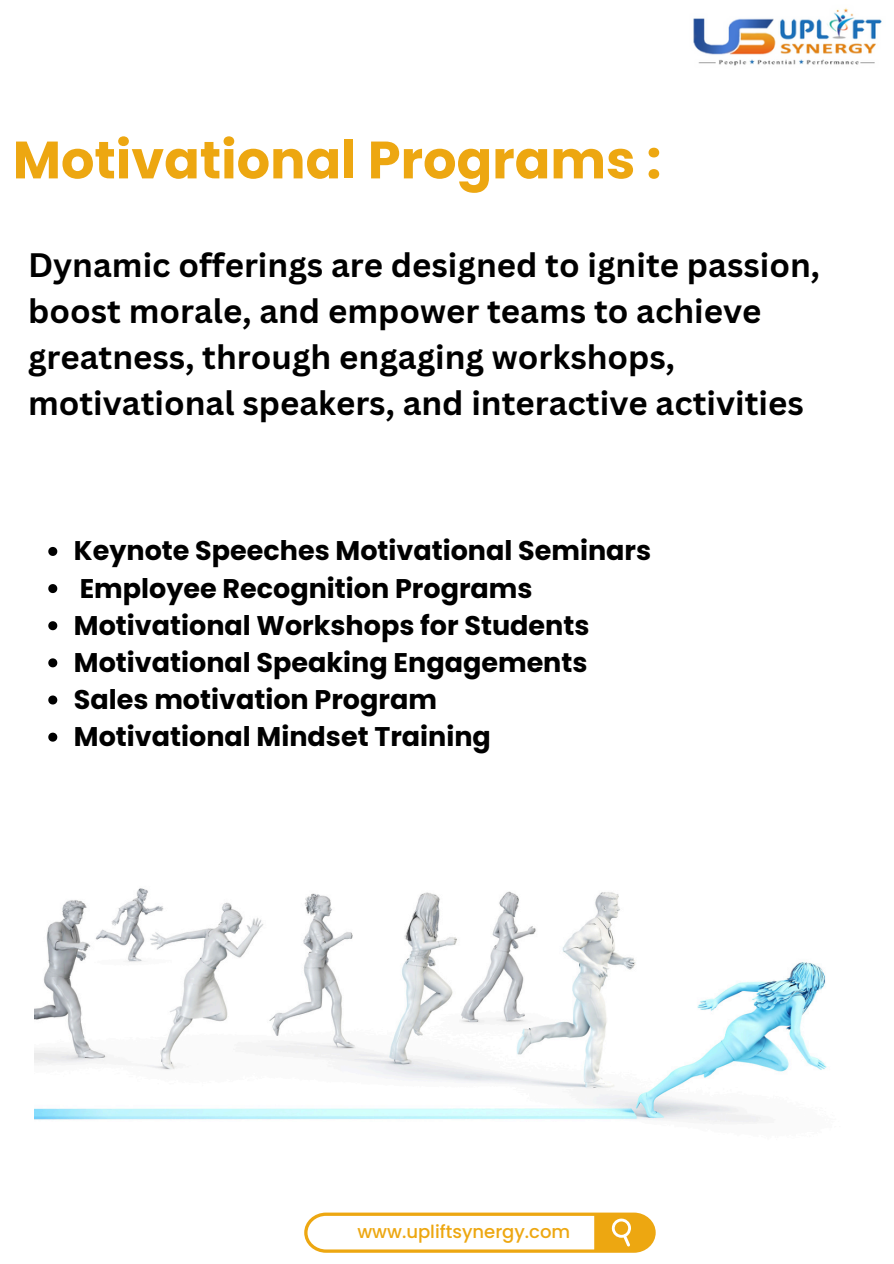
<style>
.page{position:relative;width:894px;height:1264px;background:#fff}
.page>*{position:absolute;margin:0;border:0;box-sizing:border-box;transform-origin:0 0}
.t1{font:700 52.5px "Poppins";color:#eda711}
.t2{font:700 33px/46.2px "Canva Sans";color:#000}
.t3{font:700 27px "Poppins";color:#000}
.t4{font:500 18px "Poppins";color:#eda711}
</style>
<div class="page">
<img style="left:693px;top:8px;width:189px;height:58px">
<svg style="left:304px;top:1212px;width:351px;height:40px"></svg>
<img style="left:35px;top:888px;width:792px;height:235px">
<svg style="left:48px;top:547px;width:9px;height:9px"></svg>
<svg style="left:48px;top:584px;width:9px;height:9px"></svg>
<svg style="left:48px;top:621px;width:9px;height:9px"></svg>
<svg style="left:48px;top:658px;width:9px;height:9px"></svg>
<svg style="left:48px;top:695px;width:9px;height:9px"></svg>
<svg style="left:48px;top:732px;width:9px;height:9px"></svg>
<p class="t1" style="left:13px;top:123px;width:650px">Motivational Programs :</p>
<p class="t2" style="left:28px;top:241px;width:793px">Dynamic offerings are designed to ignite passion, boost morale, and empower teams to achieve greatness, through engaging workshops, motivational speakers, and interactive activities</p>
<p class="t3" style="left:74px;top:532px;width:578px">Keynote Speeches Motivational Seminars</p>
<p class="t3" style="left:80px;top:569px;width:454px">Employee Recognition Programs</p>
<p class="t3" style="left:74px;top:606px;width:517px">Motivational Workshops for Students</p>
<p class="t3" style="left:74px;top:643px;width:515px">Motivational Speaking Engagements</p>
<p class="t3" style="left:74px;top:680px;width:364px">Sales motivation Program</p>
<p class="t3" style="left:74px;top:717px;width:418px">Motivational Mindset Training</p>
<h1 class="t4" style="left:357px;top:1219px;width:214px">www.upliftsynergy.com</h1>
</div>
